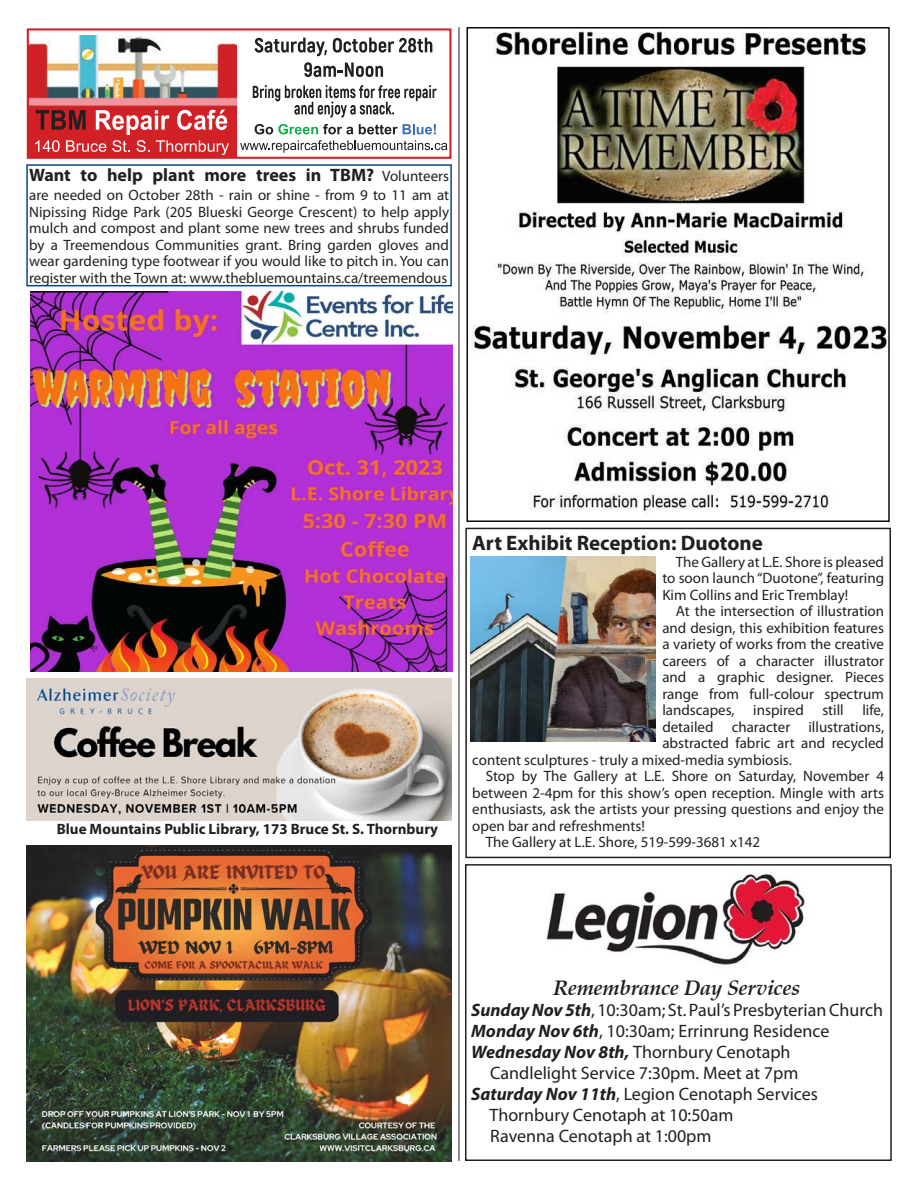
<style>
.page{position:relative;width:918px;height:1188px;background:#fff}
.page>*{position:absolute;margin:0;border:0;box-sizing:border-box;transform-origin:0 0}
.t1{font:700 23.4px "Canva Sans";color:#000;scale:1.07 1}
.t2{font:700 21px "Myriad Pro";color:#231f20}
.t3{font:italic 700 21px "Zapf Calligraphic 801 BT";color:#231f20}
.t4{font:18px "Myriad Pro";color:#231f20}
.t5{font:700 18px "Myriad Pro";color:#231f20}
.t6{font:15px/16.5px "Myriad Pro";color:#231f20;text-align:justify}
.t7{font:700 15px "Myriad Pro";color:#231f20}
.s1{font-weight:400;font-size:15px}
.s2{font-weight:700;font-style:italic}
</style>
<div class="page">
<hr style="left:459px;top:27px;width:1px;height:1134px;background:#231f20">
<img style="left:26px;top:845px;width:426px;height:316px">
<svg style="left:255px;top:38px;width:72px;height:18px"></svg>
<svg style="left:333px;top:38px;width:99px;height:15px"></svg>
<svg style="left:304px;top:62px;width:79px;height:15px"></svg>
<svg style="left:253px;top:85px;width:184px;height:33px"></svg>
<svg style="left:255px;top:124px;width:98px;height:10px"></svg>
<svg style="left:359px;top:124px;width:77px;height:10px"></svg>
<svg style="left:240px;top:140px;width:207px;height:13px"></svg>
<img style="left:30px;top:36px;width:206px;height:75px">
<div style="left:28px;top:111px;width:208px;height:47px;background:#d12026"></div>
<div style="left:27px;top:28px;width:425px;height:131px;border:2px solid #d12026"></div>
<svg style="left:35px;top:110px;width:194px;height:45px"></svg>
<img style="left:471px;top:31px;width:416px;height:484px">
<svg style="left:26px;top:286px;width:426px;height:6px"></svg>
<img style="left:30px;top:292px;width:422px;height:380px">
<div style="left:26px;top:164px;width:426px;height:122px;border:2px solid #034990"></div>
<img style="left:27px;top:678px;width:425px;height:142px">
<img style="left:546px;top:874px;width:259px;height:91px">
<div style="left:465px;top:864px;width:427px;height:297px;border:2px solid #231f20"></div>
<div style="left:465px;top:528px;width:426px;height:330px;border:2px solid #231f20"></div>
<img style="left:471px;top:556px;width:185px;height:185px">
<p class="t5" style="left:29px;top:163px;width:421px">Want to help plant more trees in TBM? <span class="s1">Volunteers</span></p>
<p class="t6" style="left:29px;top:187px;width:422px">are needed on October 28th - rain or shine - from 9 to 11 am at Nipissing Ridge Park (205 Blueski George Crescent) to help apply mulch and compost and plant some new trees and shrubs funded by a Treemendous Communities grant. Bring garden gloves and wear gardening type footwear if you would like to pitch in. You can register with the Town at: www.thebluemountains.ca/treemendous</p>
<p class="t1" style="left:53px;top:168px;width:406px">December 14 Last Day of program</p>
<p class="t7" style="left:57px;top:819px;width:383px">Blue Mountains Public Library, 173 Bruce St. S. Thornbury</p>
<p class="t2" style="left:472px;top:530px;width:292px">Art Exhibit Reception: Duotone</p>
<p class="t6" style="left:662px;top:553px;width:223px;text-indent:14px">The Gallery at L.E. Shore is pleased to soon launch “Duotone”, featuring Kim Collins and Eric Tremblay!</p>
<p class="t6" style="left:676px;top:603px;width:210px">At the intersection of illustration</p>
<p class="t6" style="left:662px;top:619px;width:223px">and design, this exhibition features</p>
<p class="t6" style="left:662px;top:636px;width:223px">a variety of works from the creative</p>
<p class="t6" style="left:662px;top:652px;width:223px">careers of a character illustrator</p>
<p class="t6" style="left:662px;top:669px;width:223px">and a graphic designer. Pieces</p>
<p class="t6" style="left:662px;top:685px;width:223px">range from full-colour spectrum</p>
<p class="t6" style="left:662px;top:702px;width:223px">landscapes, inspired still life,</p>
<p class="t6" style="left:662px;top:718px;width:223px">detailed character illustrations,</p>
<p class="t6" style="left:662px;top:735px;width:223px">abstracted fabric art and recycled</p>
<p class="t6" style="left:472px;top:751px;width:321px">content sculptures - truly a mixed-media symbiosis.</p>
<p class="t6" style="left:472px;top:768px;width:413px;text-indent:14px">Stop by The Gallery at L.E. Shore on Saturday, November 4 between 2-4pm for this show’s open reception. Mingle with arts enthusiasts, ask the artists your pressing questions and enjoy the open bar and refreshments!</p>
<p class="t6" style="left:486px;top:834px;width:276px">The Gallery at L.E. Shore, 519-599-3681 x142</p>
<p class="t3" style="left:554px;top:975px;width:248px">Remembrance Day Services</p>
<p class="t4" style="left:471px;top:999px;width:413px"><span class="s2">Sunday Nov 5th</span>, 10:30am; St. Paul’s Presbyterian Church</p>
<p class="t4" style="left:471px;top:1020px;width:360px"><span class="s2">Monday Nov 6th</span>, 10:30am; Errinrung Residence</p>
<p class="t4" style="left:471px;top:1041px;width:321px"><span class="s2">Wednesday Nov 8th,</span> Thornbury Cenotaph</p>
<p class="t4" style="left:490px;top:1062px;width:310px">Candlelight Service 7:30pm. Meet at 7pm</p>
<p class="t4" style="left:471px;top:1083px;width:348px"><span class="s2">Saturday Nov 11th</span>, Legion Cenotaph Services</p>
<p class="t4" style="left:490px;top:1104px;width:245px">Thornbury Cenotaph at 10:50am</p>
<p class="t4" style="left:490px;top:1125px;width:223px">Ravenna Cenotaph at 1:00pm</p>
</div>
